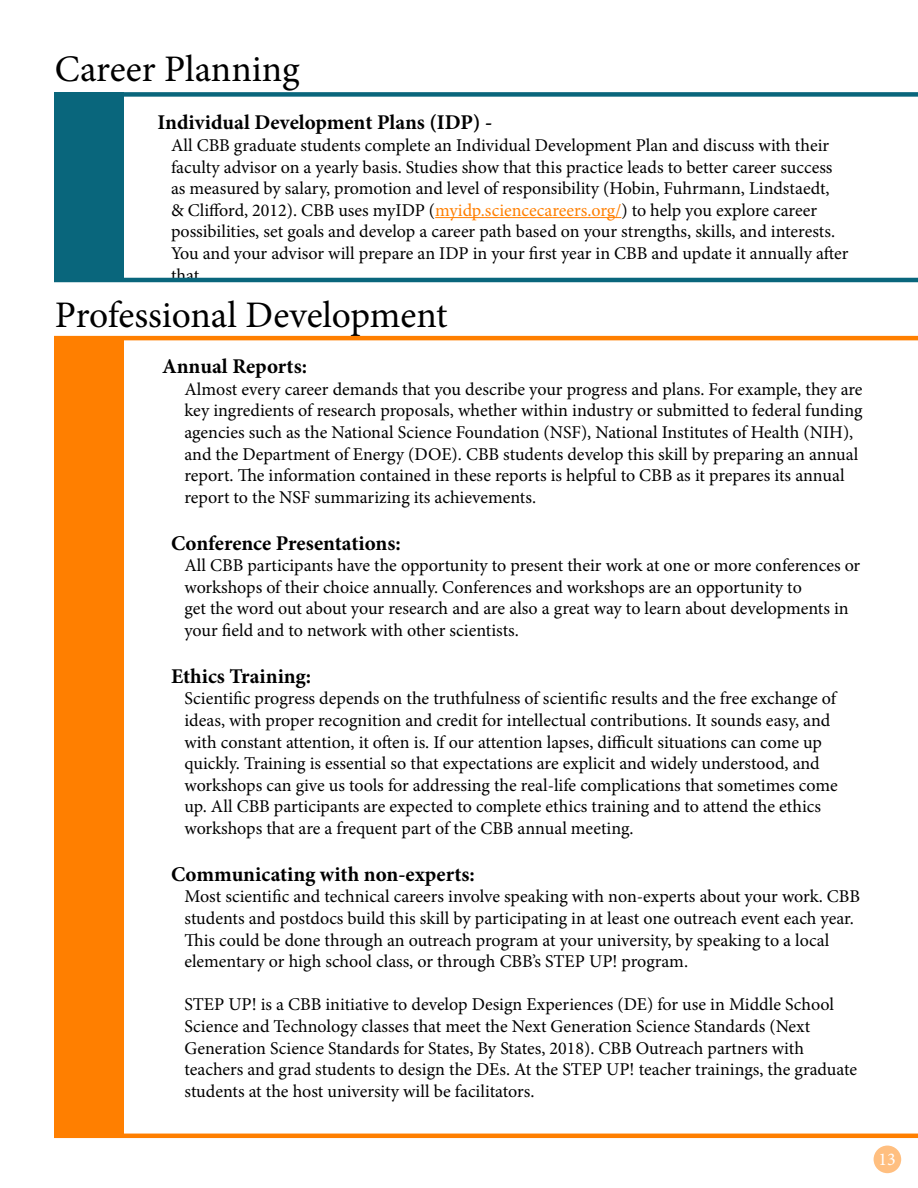
<style>
.page{position:relative;width:918px;height:1188px;background:#fff}
.page>*{position:absolute;margin:0;border:0;box-sizing:border-box;transform-origin:0 0}
.t1{font:37.5px "Minion Pro";letter-spacing:-.005em;color:#000}
.t2{font:700 21px "Minion Pro";color:#000}
.t3{font:18px/21.6px "Minion Pro";color:#000}
.t4{font:18px "Minion Pro";color:#fff}
.s1{color:#ff7f00}
</style>
<div class="page">
<hr style="left:435px;top:217px;width:186px;height:1px;background:#ff7f00">
<div style="left:54px;top:93px;width:69px;height:187px;background:#09667c"></div>
<div style="left:54px;top:338px;width:69px;height:800px;background:#ff7f00"></div>
<div style="left:54px;top:92px;width:864px;height:5px;background:#09667c"></div>
<hr style="left:54px;top:336px;width:864px;height:4px;background:#ff7f00">
<hr style="left:54px;top:1134px;width:864px;height:4px;background:#ff7f00">
<hr style="left:54px;top:278px;width:864px;height:4px;background:#09667c">
<div style="left:874px;top:1146px;width:27px;height:27px;background:#ffbf80;border-radius:50%"></div>
<h1 class="t1" style="left:55px;top:44px;width:246px">Career Planning</h1>
<p class="t2" style="left:158px;top:108px;width:336px">Individual Development Plans (IDP) -</p>
<p class="t3" style="left:171px;top:135px;width:679px">All CBB graduate students complete an Individual Development Plan and discuss with their faculty advisor on a yearly basis. Studies show that this practice leads to better career success as measured by salary, promotion and level of responsibility (Hobin, Fuhrmann, Lindstaedt,<br>&amp; Clifford, 2012). CBB uses myIDP (<span class="s1">myidp.sciencecareers.org/</span>) to help you explore career possibilities, set goals and develop a career path based on your strengths, skills, and interests.<br>You and your advisor will prepare an IDP in your first year in CBB and update it annually after that.</p>
<h1 class="t1" style="left:55px;top:290px;width:394px">Professional Development</h1>
<p class="t2" style="left:162px;top:352px;width:147px">Annual Reports:</p>
<p class="t3" style="left:184px;top:378px;width:680px">Almost every career demands that you describe your progress and plans. For example, they are key ingredients of research proposals, whether within industry or submitted to federal funding agencies such as the National Science Foundation (NSF), National Institutes of Health (NIH), and the Department of Energy (DOE). CBB students develop this skill by preparing an annual report. The information contained in these reports is helpful to CBB as it prepares its annual report to the NSF summarizing its achievements.</p>
<p class="t2" style="left:171px;top:528px;width:231px">Conference Presentations:</p>
<p class="t3" style="left:184px;top:555px;width:677px">All CBB participants have the opportunity to present their work at one or more conferences or workshops of their choice annually. Conferences and workshops are an opportunity to<br>get the word out about your research and are also a great way to learn about developments in your field and to network with other scientists.</p>
<p class="t2" style="left:171px;top:661px;width:142px">Ethics Training:</p>
<p class="t3" style="left:184px;top:688px;width:655px">Scientific progress depends on the truthfulness of scientific results and the free exchange of ideas, with proper recognition and credit for intellectual contributions. It sounds easy, and with constant attention, it often is. If our attention lapses, difficult situations can come up quickly. Training is essential so that expectations are explicit and widely understood, and workshops can give us tools for addressing the real-life complications that sometimes come up. All CBB participants are expected to complete ethics training and to attend the ethics workshops that are a frequent part of the CBB annual meeting.</p>
<p class="t2" style="left:171px;top:859px;width:305px">Communicating with non-experts:</p>
<p class="t3" style="left:184px;top:886px;width:677px">Most scientific and technical careers involve speaking with non-experts about your work. CBB students and postdocs build this skill by participating in at least one outreach event each year.<br>This could be done through an outreach program at your university, by speaking to a local elementary or high school class, or through CBB’s STEP UP! program.</p>
<p class="t3" style="left:184px;top:994px;width:674px">STEP UP! is a CBB initiative to develop Design Experiences (DE) for use in Middle School Science and Technology classes that meet the Next Generation Science Standards (Next Generation Science Standards for States, By States, 2018). CBB Outreach partners with teachers and grad students to design the DEs. At the STEP UP! teacher trainings, the graduate students at the host university will be facilitators.</p>
<p class="t4" style="left:878px;top:1147px;width:19px">13</p>
</div>
